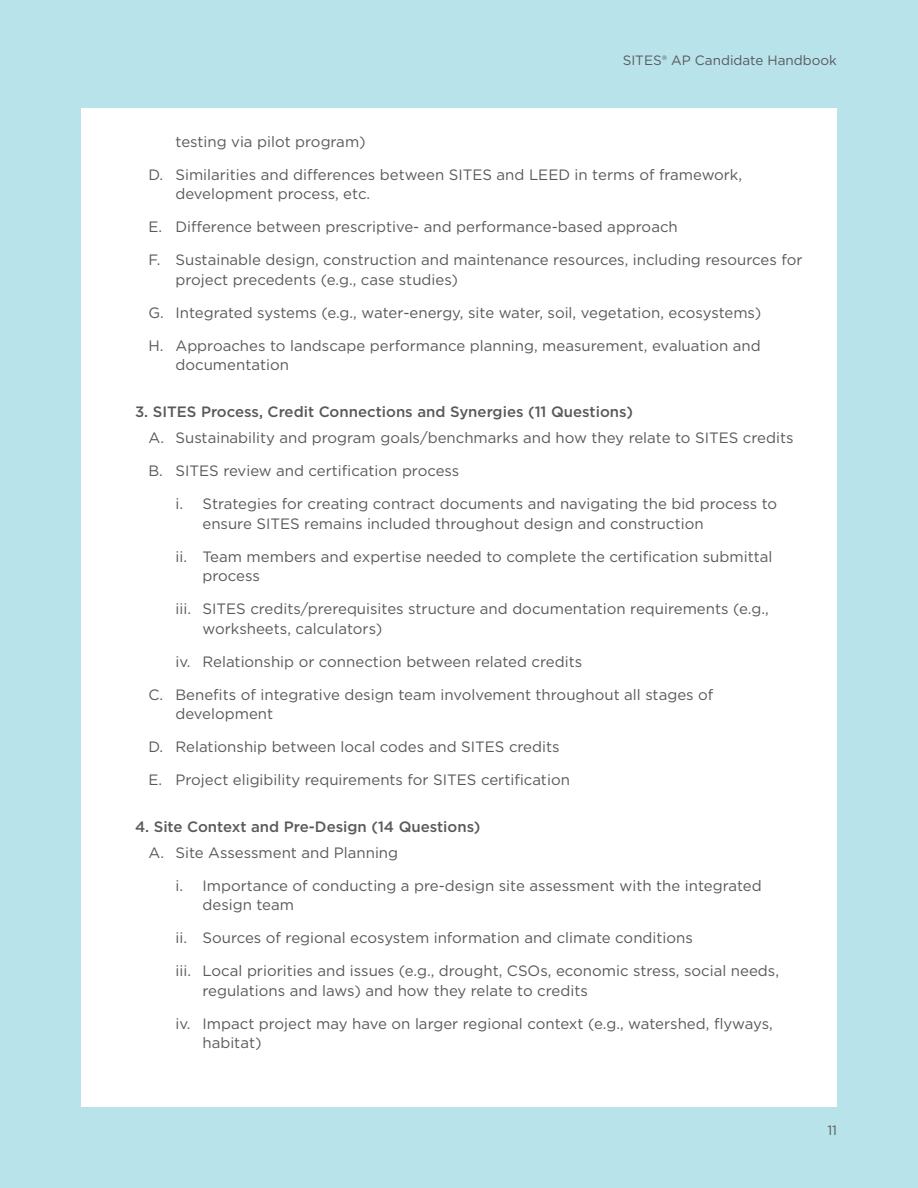
<style>
.page{position:relative;width:918px;height:1188px;background:#b9e3ea}
.page>*{position:absolute;margin:0;border:0;box-sizing:border-box;transform-origin:0 0}
.t1{font:15px/19.5px "Gotham";color:#58595b}
.t2{font:500 15px "Gotham";color:#58595b}
.t3{font:13.5px "Gotham";color:#58595b}
</style>
<div class="page">
<div style="left:81px;top:108px;width:756px;height:999px;background:#fff"></div>
<p class="t3" style="left:623px;top:51px;width:216px">SITES® AP Candidate Handbook</p>
<p class="t1" style="left:176px;top:132px;width:192px">testing via pilot program)</p>
<p class="t1" style="left:176px;top:165px;width:568px;text-indent:-27px">D. Similarities and differences between SITES and LEED in terms of framework, development process, etc.</p>
<p class="t1" style="left:148px;top:217px;width:531px">E. Difference between prescriptive- and performance-based approach</p>
<p class="t1" style="left:176px;top:250px;width:629px;text-indent:-27px">F. Sustainable design, construction and maintenance resources, including resources for project precedents (e.g., case studies)</p>
<p class="t1" style="left:148px;top:303px;width:614px">G. Integrated systems (e.g., water-energy, site water, soil, vegetation, ecosystems)</p>
<p class="t1" style="left:176px;top:336px;width:587px;text-indent:-27px">H. Approaches to landscape performance planning, measurement, evaluation and documentation</p>
<p class="t2" style="left:135px;top:402px;width:499px">3. SITES Process, Credit Connections and Synergies (11 Questions)</p>
<p class="t1" style="left:148px;top:428px;width:647px">A. Sustainability and program goals/benchmarks and how they relate to SITES credits</p>
<p class="t1" style="left:148px;top:461px;width:312px">B. SITES review and certification process</p>
<p class="t1" style="left:202px;top:494px;width:576px;text-indent:-27px">i. Strategies for creating contract documents and navigating the bid process to ensure SITES remains included throughout design and construction</p>
<p class="t1" style="left:202px;top:546px;width:571px;text-indent:-27px">ii. Team members and expertise needed to complete the certification submittal process</p>
<p class="t1" style="left:202px;top:599px;width:568px;text-indent:-27px">iii. SITES credits/prerequisites structure and documentation requirements (e.g., worksheets, calculators)</p>
<p class="t1" style="left:176px;top:651px;width:408px">iv. Relationship or connection between related credits</p>
<p class="t1" style="left:176px;top:684px;width:539px;text-indent:-27px">C. Benefits of integrative design team involvement throughout all stages of development</p>
<p class="t1" style="left:148px;top:737px;width:413px">D. Relationship between local codes and SITES credits</p>
<p class="t1" style="left:148px;top:770px;width:423px">E. Project eligibility requirements for SITES certification</p>
<p class="t2" style="left:135px;top:817px;width:347px">4. Site Context and Pre-Design (14 Questions)</p>
<p class="t1" style="left:148px;top:843px;width:251px">A. Site Assessment and Planning</p>
<p class="t1" style="left:202px;top:876px;width:561px;text-indent:-27px">i. Importance of conducting a pre-design site assessment with the integrated design team</p>
<p class="t1" style="left:176px;top:928px;width:519px">ii. Sources of regional ecosystem information and climate conditions</p>
<p class="t1" style="left:202px;top:961px;width:578px;text-indent:-27px">iii. Local priorities and issues (e.g., drought, CSOs, economic stress, social needs, regulations and laws) and how they relate to credits</p>
<p class="t1" style="left:202px;top:1014px;width:572px;text-indent:-27px">iv. Impact project may have on larger regional context (e.g., watershed, flyways, habitat)</p>
<p class="t3" style="left:827px;top:1121px;width:11px">11</p>
</div>
